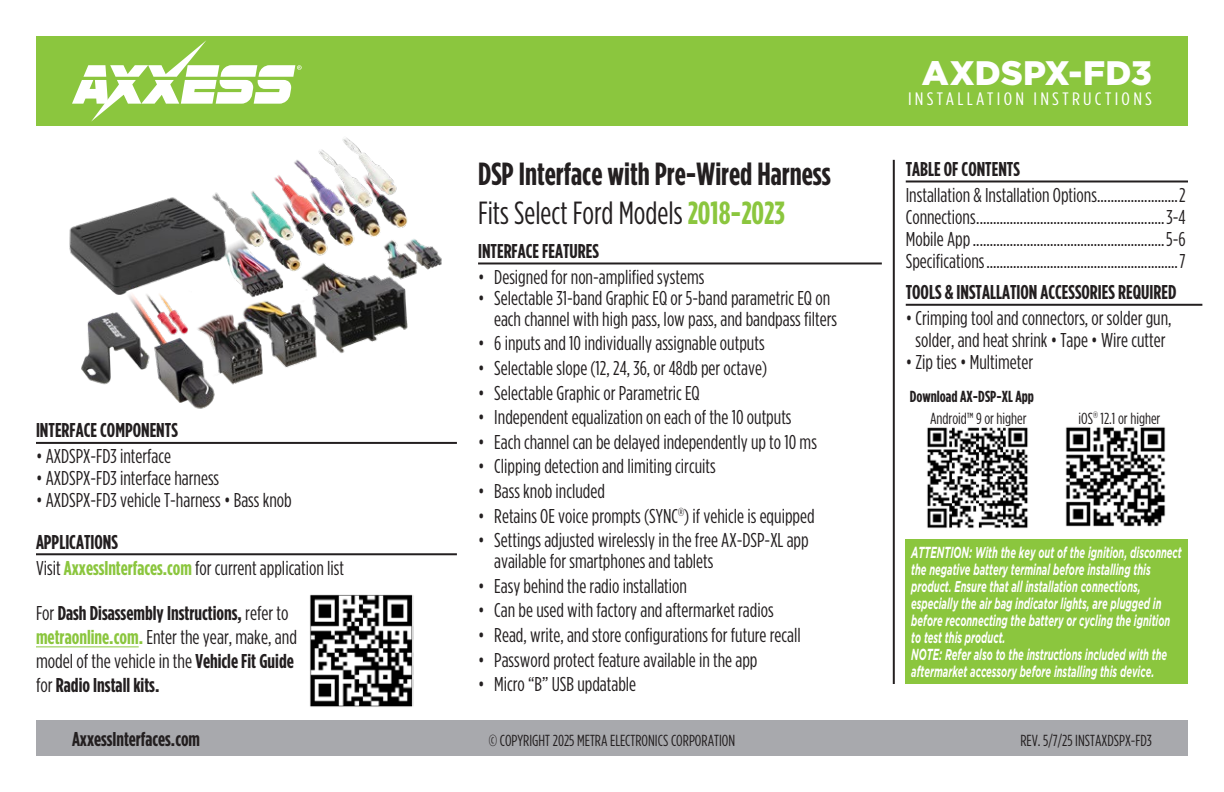
<style>
.page{position:relative;width:1224px;height:792px;background:#fff}
.page>*{position:absolute;margin:0;border:0;box-sizing:border-box;transform-origin:0 0}
.t1{font:900 34px "Gotham";color:#fff}
.t2{font:700 32px/38.4px "Gotham Condensed";color:#231f20}
.t3{font:20px/22px "Gotham Condensed";color:#231f20}
.t4{font:700 20px/24px "Gotham Condensed";color:#231f20}
.t5{font:18px "Gotham Condensed";letter-spacing:.16em;color:#fff;scale:1.14 1}
.t6{font:16px "Gotham Condensed";color:#231f20}
.t7{font:700 16px "Gotham Condensed";color:#231f20}
.t8{font:italic 700 15.6px/17px "Gotham";color:#fff;scale:.6 1}
.s1{font-weight:700}
.s2{font-weight:700;color:#8bc63e}
.s3{font-weight:400}
.s4{color:#8bc63e}
.s5{font-size:16px}
</style>
<div class="page">
<div style="left:36px;top:720px;width:1152px;height:36px;background:#a8a9ad"></div>
<hr style="left:893px;top:160px;width:2px;height:524px;background:#231f20">
<div style="left:36px;top:36px;width:1152px;height:90px;background:#8bc63e"></div>
<svg style="left:72px;top:40px;width:230px;height:82px"></svg>
<hr style="left:478px;top:262px;width:404px;height:2px;background:#231f20">
<hr style="left:906px;top:304px;width:296px;height:2px;background:#231f20">
<hr style="left:906px;top:180px;width:282px;height:2px;background:#231f20">
<img style="left:69px;top:137px;width:373px;height:272px">
<hr style="left:36px;top:553px;width:421px;height:2px;background:#231f20">
<hr style="left:36px;top:442px;width:421px;height:2px;background:#231f20">
<img style="left:310px;top:594px;width:104px;height:113px">
<hr style="left:36px;top:647px;width:103px;height:1px;background:#8bc63e">
<div style="left:906px;top:539px;width:282px;height:144px;background:#8bc63e"></div>
<img style="left:927px;top:427px;width:101px;height:101px">
<img style="left:1065px;top:427px;width:101px;height:100px">
<p class="t4" style="left:36px;top:418px;width:143px">INTERFACE COMPONENTS</p>
<p class="t3" style="left:36px;top:445px;width:137px">• AXDSPX-FD3 interface</p>
<p class="t3" style="left:36px;top:467px;width:185px">• AXDSPX-FD3 interface harness</p>
<p class="t3" style="left:36px;top:489px;width:257px">• AXDSPX-FD3 vehicle T-harness • Bass knob</p>
<p class="t3" style="left:36px;top:528px;width:310px;line-height:26.2px"><span class="s1">APPLICATIONS<br></span>Visit <span class="s2">AxxessInterfaces.com</span> for current application list</p>
<p class="t4" style="left:36px;top:601px;width:263px"><span class="s3">For</span> Dash Disassembly Instructions, <span class="s3">refer to </span><span class="s4">metraonline.com.</span> <span class="s3">Enter the year, make, and model of the vehicle in the</span> Vehicle Fit Guide <span class="s3">for</span> Radio Install kits.</p>
<h2 class="t2" style="left:478px;top:154px;width:354px">DSP Interface with Pre-Wired Harness<br><span class="s3">Fits Select Ford Models</span> <span class="s4">2018-2023</span></h2>
<p class="t4" style="left:478px;top:238px;width:122px">INTERFACE FEATURES</p>
<p class="t3" style="left:478px;top:266px;width:228px">• Designed for non-amplified systems</p>
<p class="t3" style="left:494px;top:287px;width:345px;line-height:21px;text-indent:-16px">• Selectable 31-band Graphic EQ or 5-band parametric EQ on each channel with high pass, low pass, and bandpass filters</p>
<p class="t3" style="left:478px;top:332px;width:288px">• 6 inputs and 10 individually assignable outputs</p>
<p class="t3" style="left:478px;top:357px;width:291px">• Selectable slope (12, 24, 36, or 48db per octave)</p>
<p class="t3" style="left:478px;top:381px;width:223px">• Selectable Graphic or Parametric EQ</p>
<p class="t3" style="left:478px;top:406px;width:315px">• Independent equalization on each of the 10 outputs</p>
<p class="t3" style="left:478px;top:431px;width:340px">• Each channel can be delayed independently up to 10 ms</p>
<p class="t3" style="left:478px;top:455px;width:239px">• Clipping detection and limiting circuits</p>
<p class="t3" style="left:478px;top:480px;width:128px">• Bass knob included</p>
<p class="t3" style="left:478px;top:504px;width:338px">• Retains OE voice prompts (SYNC<sup>®</sup>) if vehicle is equipped</p>
<p class="t3" style="left:494px;top:529px;width:316px;line-height:21px;text-indent:-16px">• Settings adjusted wirelessly in the free AX-DSP-XL app available for smartphones and tablets</p>
<p class="t3" style="left:478px;top:575px;width:210px">• Easy behind the radio installation</p>
<p class="t3" style="left:478px;top:599px;width:297px">• Can be used with factory and aftermarket radios</p>
<p class="t3" style="left:478px;top:624px;width:324px">• Read, write, and store configurations for future recall</p>
<p class="t3" style="left:478px;top:648px;width:281px">• Password protect feature available in the app</p>
<p class="t3" style="left:478px;top:673px;width:160px">• Micro “B” USB updatable</p>
<h1 class="t1" style="left:922px;top:53px;width:232px">AXDSPX-FD3</h1>
<p class="t5" style="left:908px;top:89px;width:215px">INSTALLATION INSTRUCTIONS</p>
<p class="t4" style="left:906px;top:156px;width:116px">TABLE OF CONTENTS</p>
<p class="t3" style="left:906px;top:184px;width:282px;text-align:justify">Installation &amp; Installation Options........................2<br>Connections........................................................3-4<br>Mobile App.........................................................5-6<br>Specifications.........................................................7</p>
<p class="t4" style="left:906px;top:280px;width:272px">TOOLS &amp; INSTALLATION ACCESSORIES REQUIRED</p>
<p class="t3" style="left:906px;top:307px;width:267px;text-align:center">• Crimping tool and connectors, or solder gun, solder, and heat shrink • Tape • Wire cutter</p>
<p class="t3" style="left:906px;top:351px;width:129px">• Zip ties • Multimeter</p>
<p class="t7" style="left:910px;top:387px;width:126px">Download AX-DSP-XL App</p>
<p class="t6" style="left:930px;top:410px;width:98px">Android™ 9 or higher</p>
<p class="t6" style="left:1079px;top:410px;width:83px">iOS<sup>®</sup> 12.1 or higher</p>
<p class="t8" style="left:911px;top:544px;width:452px"><span class="s5">ATTENTION:</span> With the key out of the ignition, disconnect the negative battery terminal before installing this product. Ensure that all installation connections, especially the air bag indicator lights, are plugged in before reconnecting the battery or cycling the ignition to test this product.<br><span class="s5">NOTE:</span> Refer also to the instructions included with the aftermarket accessory before installing this device.</p>
<p class="t4" style="left:72px;top:726px;width:130px">AxxessInterfaces.com</p>
<p class="t6" style="left:489px;top:732px;width:248px">© COPYRIGHT 2025 METRA ELECTRONICS CORPORATION</p>
<p class="t6" style="left:1020px;top:732px;width:133px">REV. 5/7/25 INSTAXDSPX-FD3</p>
</div>
